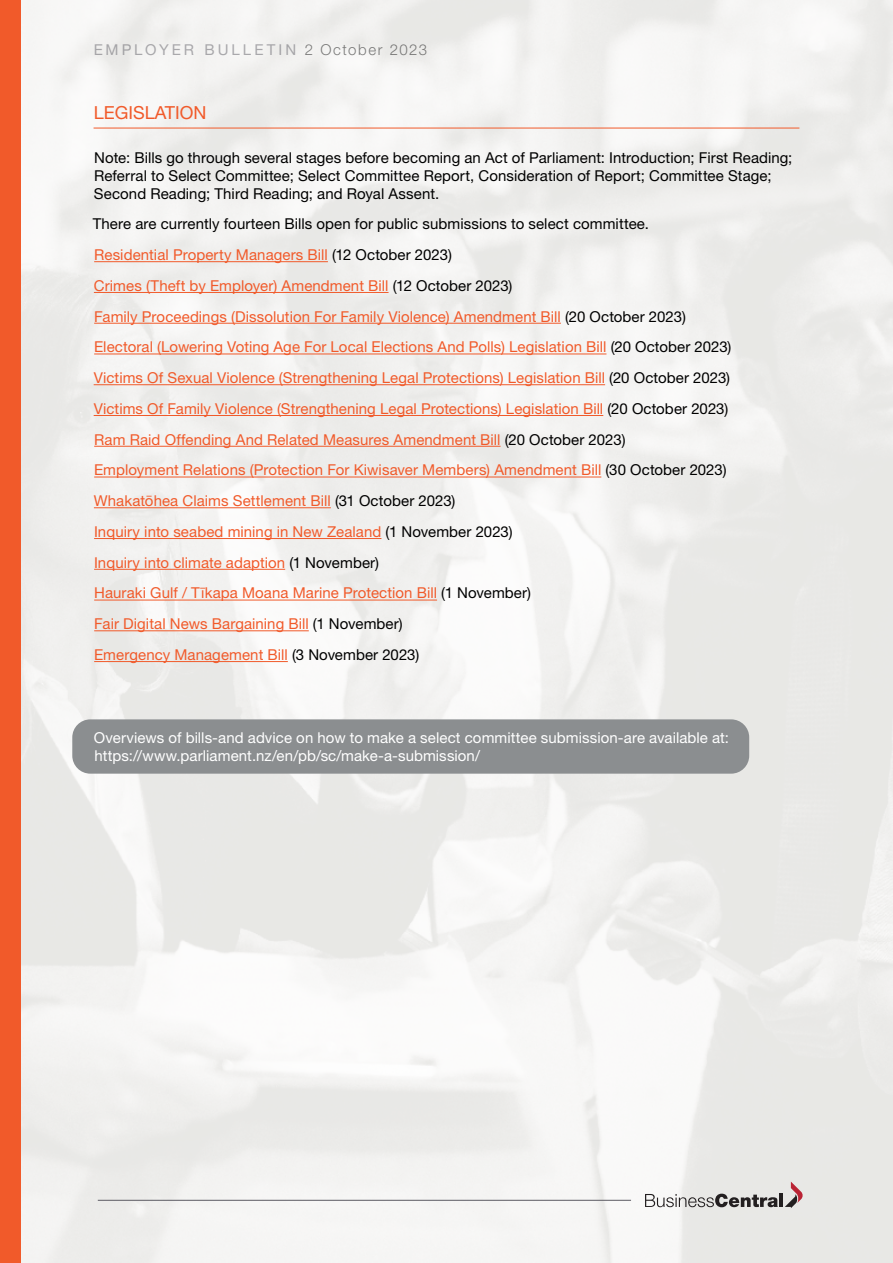
<style>
.page{position:relative;width:893px;height:1263px;background:#fff}
.page>*{position:absolute;margin:0;border:0;box-sizing:border-box;transform-origin:0 0}
.t1{font:18px "Helvetica Neue LT Pro";color:#f15a2a}
.t2{font:15px/30.8px "Helvetica Neue LT Pro";letter-spacing:.005em;color:#f15a2a}
.t3{font:15px/18px "Helvetica Neue LT Pro";letter-spacing:.005em;color:#000}
.t4{font:15px/18px "Helvetica Neue LT Pro";letter-spacing:.005em;color:#fff}
.t5{font:15px "Helvetica Neue LT Pro";letter-spacing:.2em;color:#5c5b63}
.s1{font-weight:300;color:#000}
.s2{color:#000}
</style>
<div class="page">
<img style="left:21px;top:0;width:872px;height:1263px">
<hr style="left:98px;top:1200px;width:533px;height:1px;background:#5c5b63">
<svg style="left:645px;top:1194px;width:133px;height:13px;background:#a19f9e"></svg>
<hr style="left:779px;top:1194px;width:4px;height:13px;background:#231f20">
<svg style="left:785px;top:1181px;width:18px;height:27px"></svg>
<div style="left:0;top:0;width:21px;height:1263px;background:#f15a2a"></div>
<hr style="left:94px;top:128px;width:705px;height:1px;background:#f15a2a">
<hr style="left:94px;top:261px;width:234px;height:1px;background:#f15a2a">
<hr style="left:94px;top:292px;width:295px;height:1px;background:#f15a2a">
<hr style="left:94px;top:323px;width:467px;height:1px;background:#f15a2a">
<hr style="left:94px;top:354px;width:512px;height:1px;background:#f15a2a">
<hr style="left:94px;top:384px;width:511px;height:1px;background:#f15a2a">
<hr style="left:94px;top:415px;width:509px;height:1px;background:#f15a2a">
<hr style="left:94px;top:446px;width:407px;height:1px;background:#f15a2a">
<hr style="left:94px;top:477px;width:507px;height:1px;background:#f15a2a">
<hr style="left:94px;top:507px;width:237px;height:1px;background:#f15a2a">
<hr style="left:94px;top:538px;width:287px;height:1px;background:#f15a2a">
<hr style="left:94px;top:569px;width:191px;height:1px;background:#f15a2a">
<hr style="left:94px;top:600px;width:343px;height:1px;background:#f15a2a">
<hr style="left:94px;top:630px;width:215px;height:1px;background:#f15a2a">
<hr style="left:94px;top:661px;width:194px;height:1px;background:#f15a2a">
<div style="left:72px;top:719px;width:677px;height:55px;background:#8b8e90;border-radius:18px"></div>
<p class="t5" style="left:94px;top:41px;width:335px">EMPLOYER BULLETIN <span class="s1">2 October 2023</span></p>
<p class="t1" style="left:94px;top:102px;width:114px">LEGISLATION</p>
<p class="t3" style="left:94px;top:148px;width:700px">Note: Bills go through several stages before becoming an Act of Parliament: Introduction; First Reading;<br>Referral to Select Committee; Select Committee Report, Consideration of Report; Committee Stage;<br>Second Reading; Third Reading; and Royal Assent.</p>
<p class="t2" style="left:93px;top:208px;width:640px"><span class="s2">There are currently fourteen Bills open for public submissions to select committee.<br></span>Residential Property Managers Bill <span class="s2">(12 October 2023)<br></span>Crimes (Theft by Employer) Amendment Bill <span class="s2">(12 October 2023)<br></span>Family Proceedings (Dissolution For Family Violence) Amendment Bill <span class="s2">(20 October 2023)<br></span>Electoral (Lowering Voting Age For Local Elections And Polls) Legislation Bill <span class="s2">(20 October 2023)<br></span>Victims Of Sexual Violence (Strengthening Legal Protections) Legislation Bill <span class="s2">(20 October 2023)<br></span>Victims Of Family Violence (Strengthening Legal Protections) Legislation Bill <span class="s2">(20 October 2023)<br></span>Ram Raid Offending And Related Measures Amendment Bill <span class="s2">(20 October 2023)<br></span>Employment Relations (Protection For Kiwisaver Members) Amendment Bill <span class="s2">(30 October 2023)<br></span>Whakatōhea Claims Settlement Bill <span class="s2">(31 October 2023)<br></span>Inquiry into seabed mining in New Zealand <span class="s2">(1 November 2023)<br></span>Inquiry into climate adaption <span class="s2">(1 November)<br></span>Hauraki Gulf / Tīkapa Moana Marine Protection Bill <span class="s2">(1 November)<br></span>Fair Digital News Bargaining Bill <span class="s2">(1 November)<br></span>Emergency Management Bill <span class="s2">(3 November 2023)</span></p>
<p class="t4" style="left:94px;top:728px;width:636px">Overviews of bills-and advice on how to make a select committee submission-are available at: https://www.parliament.nz/en/pb/sc/make-a-submission/</p>
</div>
